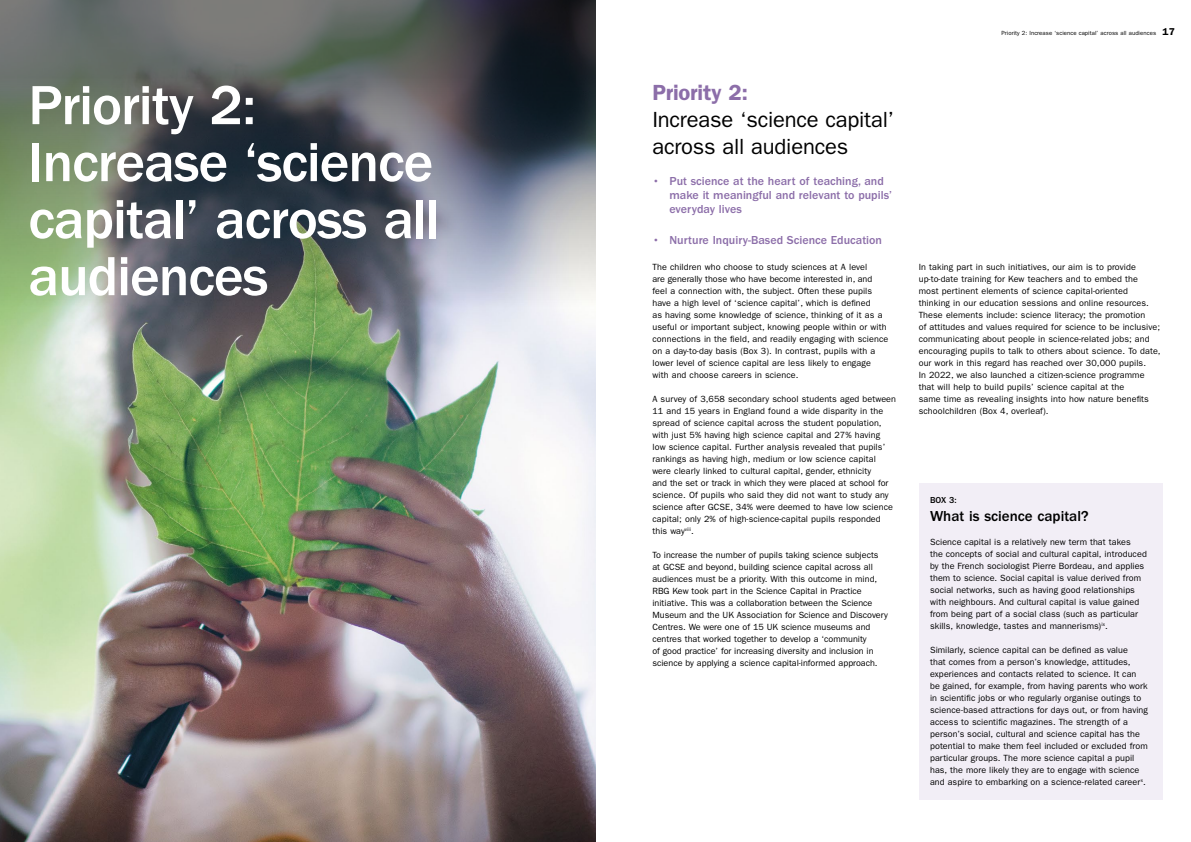
<style>
.page{position:relative;width:1191px;height:842px;background:#fff}
.page>*{position:absolute;margin:0;border:0;box-sizing:border-box;transform-origin:0 0}
.Main_section_heading{font:500 57px/57px "ITC Franklin Gothic Std";letter-spacing:-.02em;color:#fff}
.Priority_headings_ro{font:22px/27px "ITC Franklin Gothic Std";letter-spacing:-.01em;color:#000}
.Priority_headings_bo{font:600 22px "ITC Franklin Gothic Std";letter-spacing:-.01em;color:#8c6ea9}
.Our_vision_Initiativ{font:500 15px "ITC Franklin Gothic Std";color:#000}
.t1{font:500 12px/14.4px "ITC Franklin Gothic Std";color:#8c6ea9}
.Body_copy{font:9px/12px "ITC Franklin Gothic Std";letter-spacing:.01em;color:#000}
.Our_vision_Initiativ-2{font:500 9px "ITC Franklin Gothic Std";color:#000}
.t2{font:6px "ITC Franklin Gothic Std";letter-spacing:.01em;color:#000}
.s1{font-weight:600;font-size:10px}
</style>
<div class="page">
<img style="left:0;top:325px;width:595px;height:517px">
<img style="left:0;top:0;width:595px;height:325px">
<div style="left:918px;top:483px;width:244px;height:316px;background:#f2eef6"></div>
<p class="Main_section_heading" style="left:28px;top:77px;width:413px">Priority 2:<br>Increase ‘science capital’ across all audiences</p>
<p class="Priority_headings_bo" style="left:652px;top:80px;width:97px">Priority 2:</p>
<p class="Priority_headings_ro" style="left:652px;top:106px;width:243px">Increase ‘science capital’ across all audiences</p>
<p class="t1" style="left:669px;top:174px;width:224px;text-indent:-17px">• Put science at the heart of teaching, and make it meaningful and relevant to pupils’ everyday lives</p>
<p class="t1" style="left:652px;top:233px;width:231px">• Nurture Inquiry-Based Science Education</p>
<p class="Body_copy" style="left:652px;top:261px;width:237px">The children who choose to study sciences at A level<br>are generally those who have become interested in, and feel a connection with, the subject. Often these pupils have a high level of ‘science capital’, which is defined<br>as having some knowledge of science, thinking of it as a useful or important subject, knowing people within or with connections in the field, and readily engaging with science on a day-to-day basis (Box 3). In contrast, pupils with a lower level of science capital are less likely to engage with and choose careers in science.</p>
<p class="Body_copy" style="left:652px;top:393px;width:245px">A survey of 3,658 secondary school students aged between 11 and 15 years in England found a wide disparity in the spread of science capital across the student population, with just 5% having high science capital and 27% having<br>low science capital. Further analysis revealed that pupils’ rankings as having high, medium or low science capital were clearly linked to cultural capital, gender, ethnicity<br>and the set or track in which they were placed at school for science. Of pupils who said they did not want to study any science after GCSE, 34% were deemed to have low science capital; only 2% of high-science-capital pupils responded this way<sup>viii</sup>.</p>
<p class="Body_copy" style="left:652px;top:549px;width:237px">To increase the number of pupils taking science subjects at GCSE and beyond, building science capital across all audiences must be a priority. With this outcome in mind, RBG Kew took part in the Science Capital in Practice initiative. This was a collaboration between the Science Museum and the UK Association for Science and Discovery Centres. We were one of 15 UK science museums and centres that worked together to develop a ‘community<br>of good practice’ for increasing diversity and inclusion in science by applying a science capital-informed approach.</p>
<p class="t2" style="left:1001px;top:30px;width:175px">Priority 2: Increase ‘science capital’ across all audiences <span class="s1">17</span></p>
<p class="Body_copy" style="left:918px;top:261px;width:243px">In taking part in such initiatives, our aim is to provide up-to-date training for Kew teachers and to embed the<br>most pertinent elements of science capital-oriented thinking in our education sessions and online resources.<br>These elements include: science literacy; the promotion<br>of attitudes and values required for science to be inclusive; communicating about people in science-related jobs; and encouraging pupils to talk to others about science. To date, our work in this regard has reached over 30,000 pupils.<br>In 2022, we also launched a citizen-science programme that will help to build pupils’ science capital at the<br>same time as revealing insights into how nature benefits schoolchildren (Box 4, overleaf).</p>
<p class="Our_vision_Initiativ-2" style="left:930px;top:495px;width:28px">BOX 3:</p>
<p class="Our_vision_Initiativ" style="left:930px;top:508px;width:160px">What is science capital?</p>
<p class="Body_copy" style="left:930px;top:536px;width:218px">Science capital is a relatively new term that takes<br>the concepts of social and cultural capital, introduced by the French sociologist Pierre Bordeau, and applies them to science. Social capital is value derived from social networks, such as having good relationships with neighbours. And cultural capital is value gained from being part of a social class (such as particular skills, knowledge, tastes and mannerisms)<sup>ix</sup>.</p>
<p class="Body_copy" style="left:930px;top:644px;width:219px">Similarly, science capital can be defined as value<br>that comes from a person’s knowledge, attitudes, experiences and contacts related to science. It can be gained, for example, from having parents who work in scientific jobs or who regularly organise outings to science-based attractions for days out, or from having access to scientific magazines. The strength of a person’s social, cultural and science capital has the potential to make them feel included or excluded from particular groups. The more science capital a pupil has, the more likely they are to engage with science and aspire to embarking on a science-related career<sup>x</sup>.</p>
</div>
